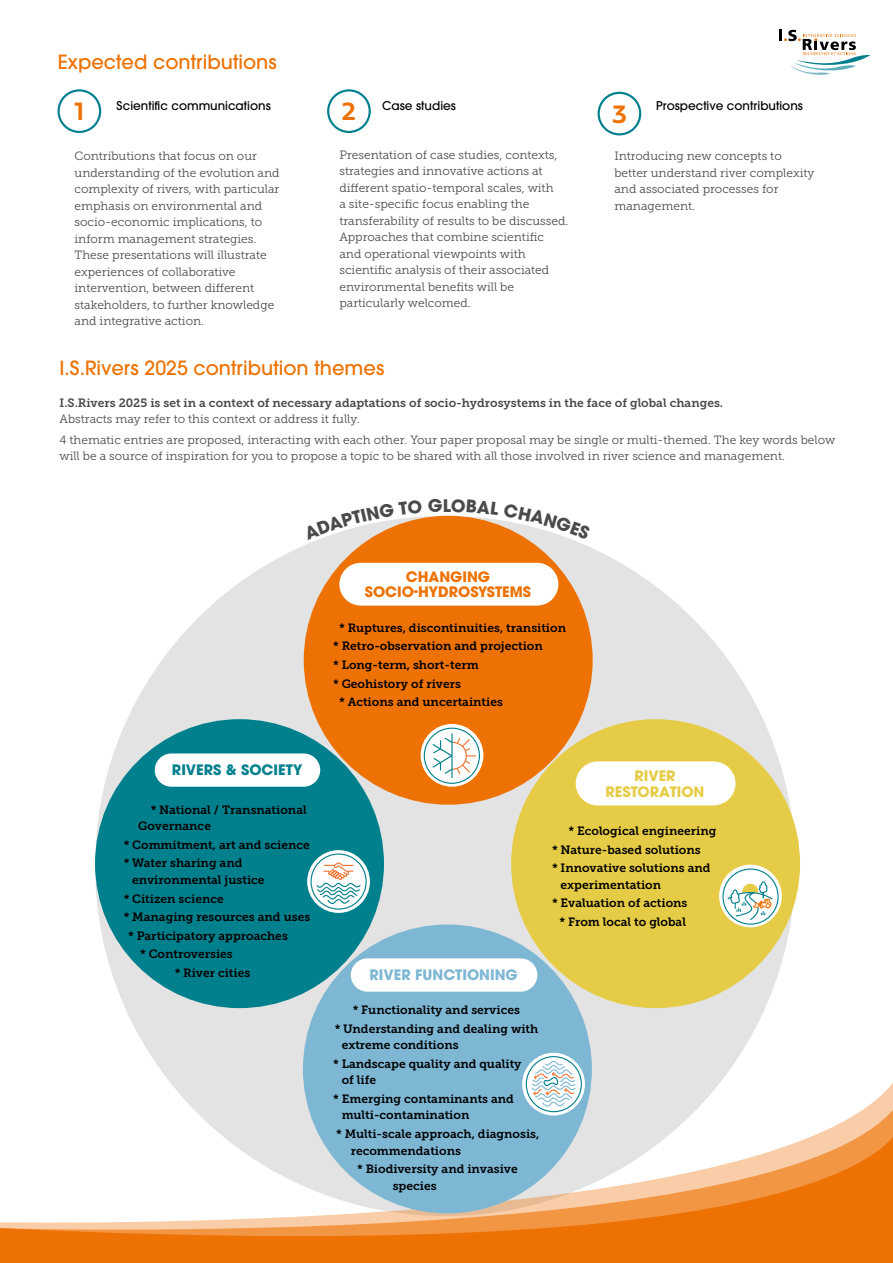
<style>
.page{position:relative;width:893px;height:1263px;background:#fff}
.page>*{position:absolute;margin:0;border:0;box-sizing:border-box;transform-origin:0 0}
.t1{font:26.25px "Fieldwork Geo Demibold";color:#ee7203}
.t2{font:500 19.5px "ITC Avant Garde Pro";color:#ee7203}
.t3{font:700 17.25px "ITC Avant Garde Pro";color:#4a4a49}
.t4{font:700 14.4px/15.8px "ITC Avant Garde Pro";color:#ee7203;text-align:center}
.t5{font:700 14.4px/15.8px "ITC Avant Garde Pro";color:#e6cc46;text-align:center}
.t6{font:700 14.4px "ITC Avant Garde Pro";color:#7db7d4}
.t7{font:700 14.4px "ITC Avant Garde Pro";color:#00808d}
.t8{font:12px/16.5px "Museo Slab 300";color:#4a4a49}
.t9{font:12px/18.6px "Museo Slab 700";color:#000}
.t10{font:12px "Museo Slab 700";color:#4a4a49}
.t11{font:500 12px "ITC Avant Garde Pro";color:#000}
</style>
<div class="page">
<div style="left:95px;top:516px;width:700px;height:700px;background:#e3e3e3;border-radius:50%"></div>
<svg style="left:306px;top:1100px;width:587px;height:19px"></svg>
<svg style="left:0;top:1119px;width:893px;height:144px"></svg>
<div style="left:57px;top:89px;width:44px;height:44px;border:2px solid #00808d;border-radius:50%"></div>
<div style="left:327px;top:89px;width:44px;height:44px;border:2px solid #00808d;border-radius:50%"></div>
<div style="left:598px;top:92px;width:43px;height:43px;border:2px solid #00808d;border-radius:50%"></div>
<div style="left:95px;top:719px;width:289px;height:289px;background:#00808d;border-radius:50%"></div>
<div style="left:303px;top:924px;width:289px;height:289px;background:#7db7d4;border-radius:50%"></div>
<div style="left:511px;top:719px;width:289px;height:289px;background:#e6cc46;border-radius:50%"></div>
<div style="left:304px;top:516px;width:289px;height:289px;background:#ee7203;border-radius:50%"></div>
<div style="left:339px;top:563px;width:219px;height:43px;background:#fff;border-radius:21px"></div>
<div style="left:155px;top:753px;width:165px;height:34px;background:#fff;border-radius:17px"></div>
<div style="left:576px;top:761px;width:159px;height:44px;background:#fff;border-radius:22px"></div>
<div style="left:351px;top:958px;width:186px;height:34px;background:#fff;border-radius:17px"></div>
<svg style="left:522px;top:1053px;width:63px;height:62px"></svg>
<div style="left:526px;top:1056px;width:56px;height:56px;border:1px solid #00808d;border-radius:50%"></div>
<svg style="left:532px;top:1061px;width:44px;height:46px;background:#dce5e7"></svg>
<svg style="left:307px;top:850px;width:63px;height:63px"></svg>
<div style="left:310px;top:853px;width:57px;height:57px;border:1px solid #00808d;border-radius:50%"></div>
<svg style="left:316px;top:862px;width:45px;height:42px;background:#d9e1dd"></svg>
<svg style="left:719px;top:864px;width:63px;height:63px"></svg>
<div style="left:722px;top:868px;width:57px;height:57px;border:1px solid #00808d;border-radius:50%"></div>
<svg style="left:727px;top:881px;width:45px;height:39px;background:#d6e2d6"></svg>
<svg style="left:421px;top:724px;width:62px;height:63px"></svg>
<div style="left:424px;top:728px;width:56px;height:56px;border:1px solid #00808d;border-radius:50%"></div>
<svg style="left:433px;top:738px;width:43px;height:36px"></svg>
<hr style="left:451px;top:733px;width:2px;height:45px;background:#00808d">
<svg style="left:779px;top:30px;width:91px;height:45px"></svg>
<svg style="left:321px;top:516px;width:101px;height:23px"></svg>
<svg style="left:451px;top:515px;width:121px;height:25px"></svg>
<h2 class="t2" style="left:58px;top:49px;width:220px">Expected contributions</h2>
<p class="t11" style="left:117px;top:98px;width:156px">Scientific communications</p>
<p class="t11" style="left:382px;top:98px;width:75px">Case studies</p>
<p class="t11" style="left:656px;top:98px;width:148px">Prospective contributions</p>
<h1 class="t1" style="left:75px;top:91px;width:11px">1</h1>
<h1 class="t1" style="left:342px;top:91px;width:16px">2</h1>
<h1 class="t1" style="left:612px;top:93px;width:16px">3</h1>
<p class="t8" style="left:75px;top:148px;width:206px">Contributions that focus on our understanding of the evolution and complexity of rivers, with particular emphasis on environmental and socio-economic implications, to inform management strategies.<br>These presentations will illustrate experiences of collaborative intervention, between different stakeholders, to further knowledge and integrative action.</p>
<p class="t8" style="left:339px;top:147px;width:231px">Presentation of case studies, contexts, strategies and innovative actions at different spatio-temporal scales, with<br>a site-specific focus enabling the transferability of results to be discussed.<br>Approaches that combine scientific and operational viewpoints with scientific analysis of their associated environmental benefits will be particularly welcomed.</p>
<p class="t8" style="left:614px;top:148px;width:201px">Introducing new concepts to better understand river complexity and associated processes for management.</p>
<h2 class="t2" style="left:60px;top:355px;width:326px">I.S.Rivers 2025 contribution themes</h2>
<p class="t10" style="left:60px;top:396px;width:665px">I.S.Rivers 2025 is set in a context of necessary adaptations of socio-hydrosystems in the face of global changes.</p>
<p class="t8" style="left:60px;top:409px;width:777px;line-height:20.7px">Abstracts may refer to this context or address it fully.<br>4 thematic entries are proposed, interacting with each other. Your paper proposal may be single or multi-themed. The key words below</p>
<p class="t8" style="left:60px;top:448px;width:727px">will be a source of inspiration for you to propose a topic to be shared with all those involved in river science and management.</p>
<h3 class="t3" style="left:443px;top:494px;width:10px">L</h3>
<p class="t7" style="left:172px;top:760px;width:132px">RIVERS &amp; SOCIETY</p>
<p class="t9" style="left:138px;top:801px;width:170px;line-height:16.5px;text-indent:12px">* National / Transnational<br>Governance</p>
<p class="t9" style="left:124px;top:835px;width:188px">* Commitment, art and science * Water sharing and</p>
<p class="t9" style="left:132px;top:870px;width:134px">environmental justice</p>
<p class="t9" style="left:124px;top:889px;width:102px">* Citizen science</p>
<p class="t9" style="left:124px;top:908px;width:188px">* Managing resources and uses</p>
<p class="t9" style="left:128px;top:926px;width:161px">* Participatory approaches</p>
<p class="t9" style="left:140px;top:945px;width:94px">* Controversies</p>
<p class="t9" style="left:175px;top:964px;width:77px">* River cities</p>
<p class="t4" style="left:365px;top:568px;width:168px">CHANGING<br>SOCIO-HYDROSYSTEMS</p>
<p class="t9" style="left:339px;top:618px;width:228px">* Ruptures, discontinuities, transition</p>
<p class="t9" style="left:333px;top:637px;width:211px">* Retro-observation and projection</p>
<p class="t9" style="left:333px;top:655px;width:147px">* Long-term, short-term</p>
<p class="t9" style="left:333px;top:674px;width:129px">* Geohistory of rivers</p>
<p class="t9" style="left:339px;top:693px;width:165px">* Actions and uncertainties</p>
<p class="t5" style="left:606px;top:767px;width:100px">RIVER<br>RESTORATION</p>
<p class="t9" style="left:552px;top:822px;width:166px;text-indent:16px">* Ecological engineering * Nature-based solutions<br>* Innovative solutions and</p>
<p class="t9" style="left:561px;top:875px;width:102px">experimentation</p>
<p class="t9" style="left:552px;top:894px;width:137px">* Evaluation of actions</p>
<p class="t9" style="left:560px;top:913px;width:128px">* From local to global</p>
<p class="t6" style="left:370px;top:965px;width:150px">RIVER FUNCTIONING</p>
<p class="t9" style="left:335px;top:1001px;width:205px;text-align:center">* Functionality and services<br>* Understanding and dealing with</p>
<p class="t9" style="left:333px;top:1036px;width:190px;text-indent:9px">extreme conditions<br>* Landscape quality and quality</p>
<p class="t9" style="left:333px;top:1071px;width:182px;text-indent:9px">of life<br>* Emerging contaminants and</p>
<p class="t9" style="left:336px;top:1106px;width:205px;text-indent:6px">multi-contamination<br>* Multi-scale approach, diagnosis,</p>
<p class="t9" style="left:357px;top:1141px;width:162px;text-indent:-6px">recommendations<br>* Biodiversity and invasive</p>
<p class="t9" style="left:393px;top:1176px;width:45px">species</p>
</div>
